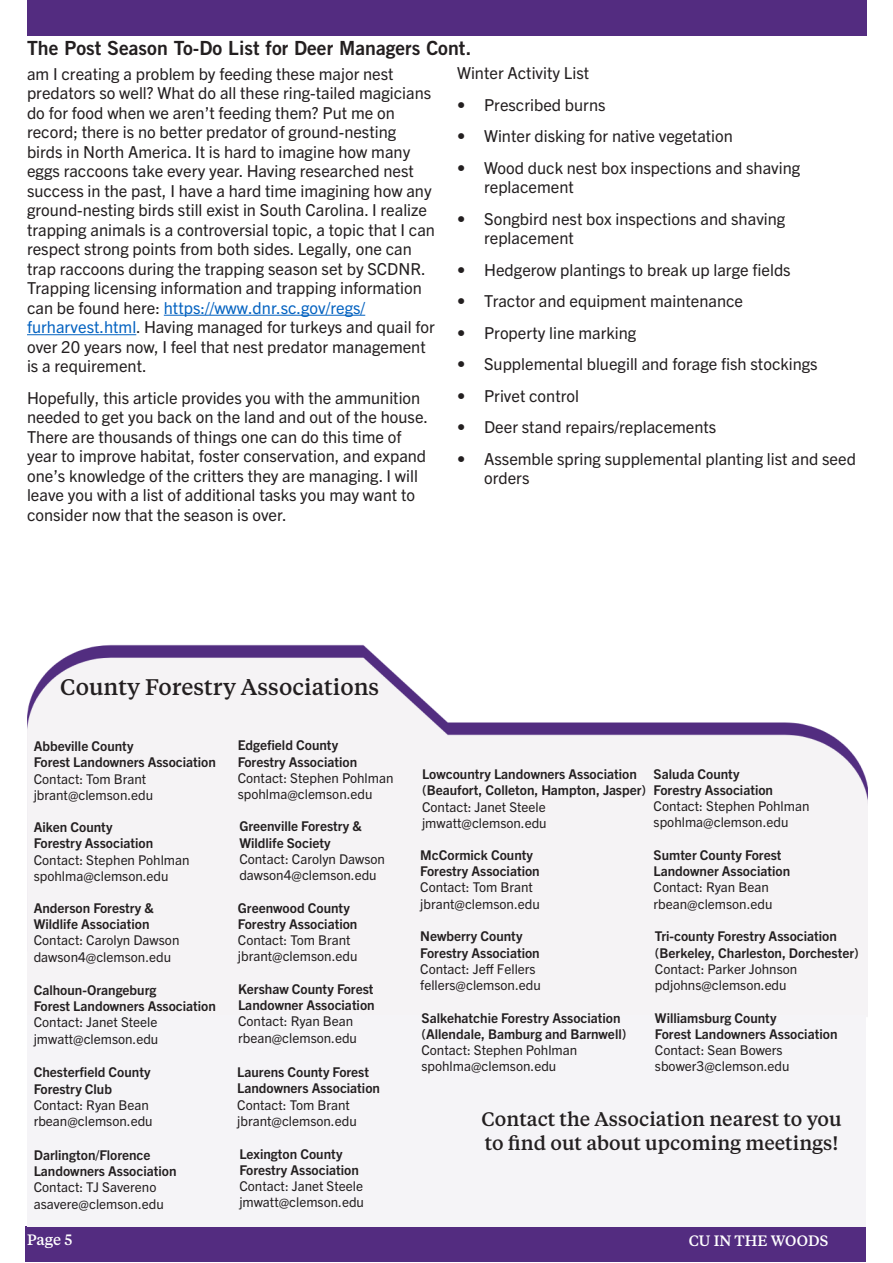
<style>
.page{position:relative;width:893px;height:1263px;background:#fff}
.page>*{position:absolute;margin:0;border:0;box-sizing:border-box;transform-origin:0 0}
.t1{font:500 22.5px "Tiempos Text";color:#231f20}
.t2{font:500 19.5px/23.4px "Tiempos Text";color:#231f20}
.t3{font:19.5px "Trade Gothic LT Std Bd 2";color:#231f20}
.Paragraph_Style_1{font:16.5px/19.5px "Trade Gothic Next LT Pro";color:#231f20}
.t4{font:500 15px "Tiempos Text";color:#fff}
.t5{font:700 13.5px "Trade Gothic Next LT Pro";color:#231f20}
.t6{font:13.5px "Trade Gothic Next LT Pro";color:#231f20}
.s1{color:#0563c1}
</style>
<div class="page">
<div style="left:26px;top:1226px;width:840px;height:36px;background:#532c80"></div>
<hr style="left:164px;top:315px;width:201px;height:1px;background:#0563c1">
<hr style="left:27px;top:334px;width:109px;height:1px;background:#0563c1">
<img style="left:27px;top:644px;width:840px;height:583px">
<div style="left:27px;top:1015px;width:839px;height:211px;background:#f5f4f7"></div>
<div style="left:27px;top:0;width:839px;height:35px;background:#532c80"></div>
<p class="t3" style="left:27px;top:36px;width:446px">The Post Season To-Do List for Deer Managers Cont.</p>
<p class="Paragraph_Style_1" style="left:27px;top:63px;width:409px">am I creating a problem by feeding these major nest predators so well? What do all these ring-tailed magicians do for food when we aren’t feeding them? Put me on record; there is no better predator of ground-nesting birds in North America. It is hard to imagine how many eggs raccoons take every year. Having researched nest success in the past, I have a hard time imagining how any ground-nesting birds still exist in South Carolina. I realize trapping animals is a controversial topic, a topic that I can respect strong points from both sides. Legally, one can trap raccoons during the trapping season set by SCDNR.<br>Trapping licensing information and trapping information can be found here: <span class="s1">https://www.dnr.sc.gov/regs/ furharvest.html</span>. Having managed for turkeys and quail for over 20 years now, I feel that nest predator management is a requirement.</p>
<p class="Paragraph_Style_1" style="left:27px;top:387px;width:403px">Hopefully, this article provides you with the ammunition needed to get you back on the land and out of the house.<br>There are thousands of things one can do this time of year to improve habitat, foster conservation, and expand one’s knowledge of the critters they are managing. I will leave you with a list of additional tasks you may want to consider now that the season is over.</p>
<p class="Paragraph_Style_1" style="left:457px;top:63px;width:134px">Winter Activity List</p>
<p class="Paragraph_Style_1" style="left:457px;top:94px;width:150px">• Prescribed burns</p>
<p class="Paragraph_Style_1" style="left:457px;top:125px;width:277px">• Winter disking for native vegetation</p>
<p class="Paragraph_Style_1" style="left:484px;top:157px;width:318px;text-indent:-27px">• Wood duck nest box inspections and shaving replacement</p>
<p class="Paragraph_Style_1" style="left:484px;top:208px;width:303px;text-indent:-27px">• Songbird nest box inspections and shaving replacement</p>
<p class="Paragraph_Style_1" style="left:457px;top:259px;width:335px">• Hedgerow plantings to break up large fields</p>
<p class="Paragraph_Style_1" style="left:457px;top:290px;width:288px">• Tractor and equipment maintenance</p>
<p class="Paragraph_Style_1" style="left:457px;top:322px;width:181px">• Property line marking</p>
<p class="Paragraph_Style_1" style="left:457px;top:353px;width:362px">• Supplemental bluegill and forage fish stockings</p>
<p class="Paragraph_Style_1" style="left:457px;top:385px;width:123px">• Privet control</p>
<p class="Paragraph_Style_1" style="left:457px;top:416px;width:261px">• Deer stand repairs/replacements</p>
<p class="Paragraph_Style_1" style="left:484px;top:448px;width:373px;text-indent:-27px">• Assemble spring supplemental planting list and seed orders</p>
<p class="t1" style="left:60px;top:671px;width:321px">County Forestry Associations</p>
<p class="t5" style="left:34px;top:737px;width:101px">Abbeville County</p>
<p class="t5" style="left:34px;top:753px;width:184px">Forest Landowners Association</p>
<p class="t6" style="left:34px;top:769px;width:114px">Contact: Tom Brant</p>
<p class="t6" style="left:34px;top:785px;width:121px">jbrant@clemson.edu</p>
<p class="t5" style="left:34px;top:818px;width:80px">Aiken County</p>
<p class="t5" style="left:34px;top:834px;width:121px">Forestry Association</p>
<p class="t6" style="left:34px;top:850px;width:157px">Contact: Stephen Pohlman</p>
<p class="t6" style="left:34px;top:866px;width:136px">spohlma@clemson.edu</p>
<p class="t5" style="left:34px;top:898px;width:122px">Anderson Forestry &amp;</p>
<p class="t5" style="left:34px;top:915px;width:117px">Wildlife Association</p>
<p class="t6" style="left:34px;top:931px;width:147px">Contact: Carolyn Dawson</p>
<p class="t6" style="left:34px;top:947px;width:139px">dawson4@clemson.edu</p>
<p class="t5" style="left:34px;top:981px;width:124px">Calhoun-Orangeburg</p>
<p class="t5" style="left:34px;top:997px;width:184px">Forest Landowners Association</p>
<p class="t6" style="left:34px;top:1013px;width:125px">Contact: Janet Steele</p>
<p class="t6" style="left:34px;top:1029px;width:126px">jmwatt@clemson.edu</p>
<p class="t5" style="left:34px;top:1063px;width:118px">Chesterfield County</p>
<p class="t5" style="left:34px;top:1079px;width:80px">Forestry Club</p>
<p class="t6" style="left:34px;top:1095px;width:117px">Contact: Ryan Bean</p>
<p class="t6" style="left:34px;top:1112px;width:120px">rbean@clemson.edu</p>
<p class="t5" style="left:34px;top:1146px;width:118px">Darlington/Florence</p>
<p class="t5" style="left:34px;top:1162px;width:144px">Landowners Association</p>
<p class="t6" style="left:34px;top:1178px;width:124px">Contact: TJ Savereno</p>
<p class="t6" style="left:34px;top:1194px;width:132px">asavere@clemson.edu</p>
<p class="t5" style="left:238px;top:736px;width:102px">Edgefield County</p>
<p class="t5" style="left:238px;top:752px;width:121px">Forestry Association</p>
<p class="t6" style="left:238px;top:768px;width:157px">Contact: Stephen Pohlman</p>
<p class="t6" style="left:238px;top:785px;width:136px">spohlma@clemson.edu</p>
<p class="t5" style="left:239px;top:817px;width:124px">Greenville Forestry &amp;</p>
<p class="t5" style="left:239px;top:833px;width:93px">Wildlife Society</p>
<p class="t6" style="left:239px;top:849px;width:147px">Contact: Carolyn Dawson</p>
<p class="t6" style="left:239px;top:866px;width:139px">dawson4@clemson.edu</p>
<p class="t5" style="left:238px;top:898px;width:113px">Greenwood County</p>
<p class="t5" style="left:238px;top:915px;width:121px">Forestry Association</p>
<p class="t6" style="left:238px;top:931px;width:114px">Contact: Tom Brant</p>
<p class="t6" style="left:238px;top:947px;width:121px">jbrant@clemson.edu</p>
<p class="t5" style="left:238px;top:980px;width:137px">Kershaw County Forest</p>
<p class="t5" style="left:238px;top:996px;width:138px">Landowner Association</p>
<p class="t6" style="left:238px;top:1012px;width:117px">Contact: Ryan Bean</p>
<p class="t6" style="left:238px;top:1028px;width:120px">rbean@clemson.edu</p>
<p class="t5" style="left:237px;top:1063px;width:133px">Laurens County Forest</p>
<p class="t5" style="left:237px;top:1079px;width:144px">Landowners Association</p>
<p class="t6" style="left:237px;top:1095px;width:114px">Contact: Tom Brant</p>
<p class="t6" style="left:237px;top:1111px;width:121px">jbrant@clemson.edu</p>
<p class="t5" style="left:239px;top:1144px;width:105px">Lexington County</p>
<p class="t5" style="left:239px;top:1160px;width:121px">Forestry Association</p>
<p class="t6" style="left:239px;top:1177px;width:125px">Contact: Janet Steele</p>
<p class="t6" style="left:239px;top:1193px;width:126px">jmwatt@clemson.edu</p>
<p class="t5" style="left:654px;top:764px;width:87px">Saluda County</p>
<p class="t5" style="left:654px;top:781px;width:121px">Forestry Association</p>
<p class="t6" style="left:654px;top:797px;width:157px">Contact: Stephen Pohlman</p>
<p class="t6" style="left:654px;top:813px;width:136px">spohlma@clemson.edu</p>
<p class="t5" style="left:654px;top:846px;width:129px">Sumter County Forest</p>
<p class="t5" style="left:654px;top:862px;width:138px">Landowner Association</p>
<p class="t6" style="left:654px;top:878px;width:117px">Contact: Ryan Bean</p>
<p class="t6" style="left:654px;top:894px;width:120px">rbean@clemson.edu</p>
<p class="t5" style="left:655px;top:927px;width:183px">Tri-county Forestry Association</p>
<p class="t5" style="left:655px;top:943px;width:205px">(Berkeley, Charleston, Dorchester)</p>
<p class="t6" style="left:655px;top:959px;width:144px">Contact: Parker Johnson</p>
<p class="t6" style="left:655px;top:976px;width:133px">pdjohns@clemson.edu</p>
<p class="t5" style="left:655px;top:1008px;width:123px">Williamsburg County</p>
<p class="t5" style="left:655px;top:1024px;width:184px">Forest Landowners Association</p>
<p class="t6" style="left:655px;top:1041px;width:129px">Contact: Sean Bowers</p>
<p class="t6" style="left:655px;top:1057px;width:136px">sbower3@clemson.edu</p>
<p class="t2" style="left:481px;top:1107px;width:362px">Contact the Association nearest to you to find out about upcoming meetings!</p>
<p class="t5" style="left:422px;top:764px;width:216px">Lowcountry Landowners Association</p>
<p class="t5" style="left:422px;top:781px;width:226px">(Beaufort, Colleton, Hampton, Jasper)</p>
<p class="t6" style="left:422px;top:797px;width:125px">Contact: Janet Steele</p>
<p class="t6" style="left:422px;top:814px;width:126px">jmwatt@clemson.edu</p>
<p class="t5" style="left:420px;top:846px;width:114px">McCormick County</p>
<p class="t5" style="left:420px;top:862px;width:121px">Forestry Association</p>
<p class="t6" style="left:420px;top:878px;width:114px">Contact: Tom Brant</p>
<p class="t6" style="left:420px;top:894px;width:121px">jbrant@clemson.edu</p>
<p class="t5" style="left:420px;top:927px;width:104px">Newberry County</p>
<p class="t5" style="left:420px;top:943px;width:121px">Forestry Association</p>
<p class="t6" style="left:420px;top:959px;width:117px">Contact: Jeff Fellers</p>
<p class="t6" style="left:420px;top:976px;width:122px">fellers@clemson.edu</p>
<p class="t5" style="left:421px;top:1008px;width:201px">Salkehatchie Forestry Association</p>
<p class="t5" style="left:421px;top:1024px;width:206px">(Allendale, Bamburg and Barnwell)</p>
<p class="t6" style="left:421px;top:1041px;width:157px">Contact: Stephen Pohlman</p>
<p class="t6" style="left:421px;top:1057px;width:136px">spohlma@clemson.edu</p>
<p class="t4" style="left:27px;top:1229px;width:47px">Page 5</p>
<p class="t4" style="left:689px;top:1230px;width:141px">CU IN THE WOODS</p>
</div>
